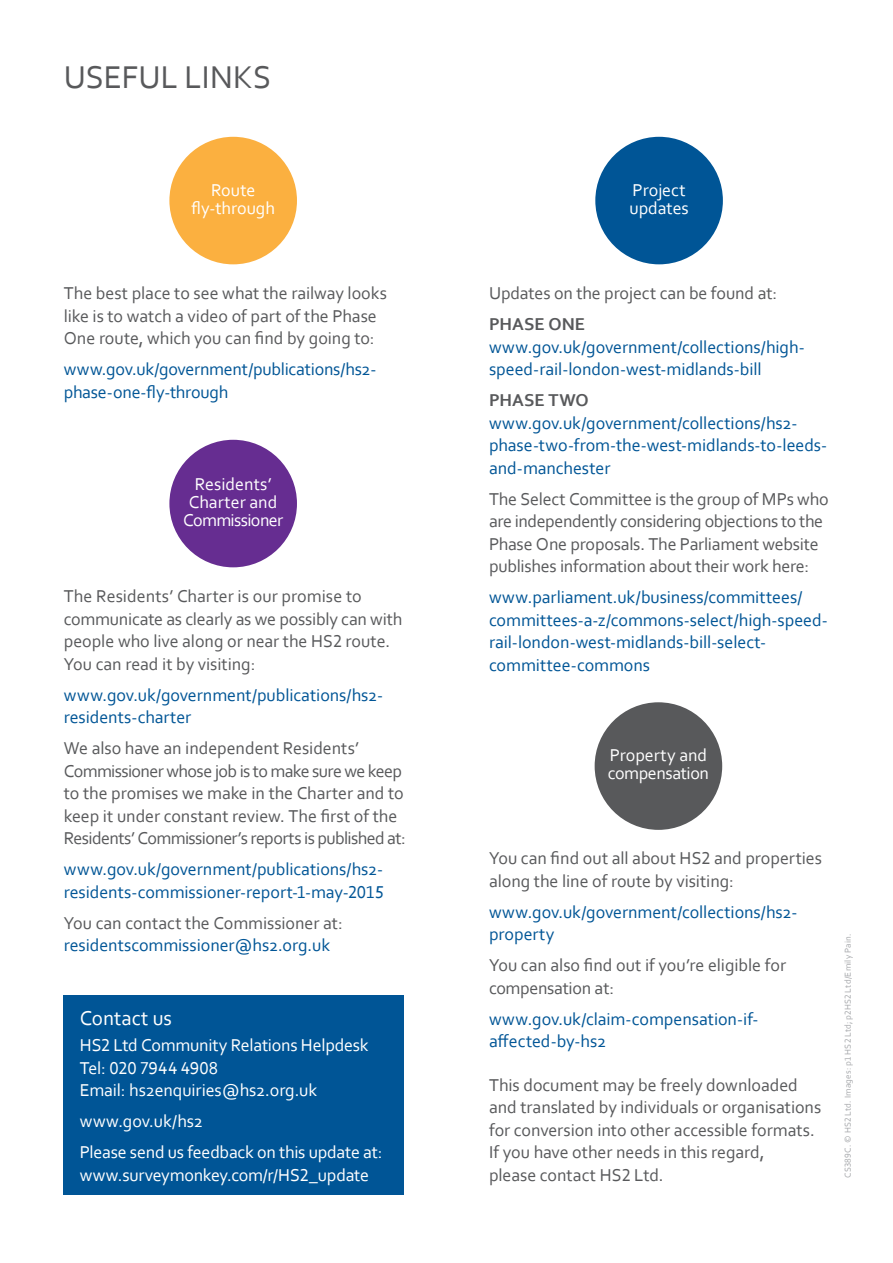
<style>
.page{position:relative;width:893px;height:1263px;background:#fff}
.page>*{position:absolute;margin:0;border:0;box-sizing:border-box;transform-origin:0 0}
.t1{font:33px "Corbel";color:#58595b}
.t2{font:21px "Corbel";letter-spacing:-.005em;color:#fff}
.t3{font:18px/22.5px "Corbel";letter-spacing:-.005em;color:#58595b}
.t4{font:18px/22.5px "Corbel";letter-spacing:-.005em;color:#005596}
.t5{font:18px/18px "Corbel";letter-spacing:-.01em;color:#fff}
.t6{font:700 18px "Corbel";letter-spacing:.005em;color:#58595b}
.t7{font:9px "Corbel";letter-spacing:.02em;color:#a7a9ac}
</style>
<div class="page">
<div style="left:169px;top:137px;width:128px;height:127px;background:#fbb040;border-radius:50%"></div>
<div style="left:169px;top:440px;width:128px;height:127px;background:#662d91;border-radius:50%"></div>
<div style="left:64px;top:995px;width:340px;height:200px;background:#005596"></div>
<div style="left:595px;top:137px;width:128px;height:127px;background:#005596;border-radius:50%"></div>
<div style="left:595px;top:702px;width:127px;height:128px;background:#58595b;border-radius:50%"></div>
<h1 class="t1" style="left:64px;top:57px;width:209px">USEFUL LINKS</h1>
<p class="t5" style="left:191px;top:180px;width:85px;text-align:center">Route fly-through</p>
<p class="t3" style="left:64px;top:281px;width:325px">The best place to see what the railway looks like is to watch a video of part of the Phase<br>One route, which you can find by going to:</p>
<p class="t4" style="left:64px;top:357px;width:314px">www.gov.uk/government/publications/hs2- phase-one-fly-through</p>
<p class="t5" style="left:183px;top:474px;width:102px;text-align:center">Residents’<br>Charter and<br>Commissioner</p>
<p class="t3" style="left:64px;top:584px;width:340px">The Residents’ Charter is our promise to communicate as clearly as we possibly can with people who live along or near the HS2 route.<br>You can read it by visiting:</p>
<p class="t4" style="left:64px;top:683px;width:321px">www.gov.uk/government/publications/hs2- residents-charter</p>
<p class="t3" style="left:64px;top:736px;width:344px">We also have an independent Residents’ Commissioner whose job is to make sure we keep to the promises we make in the Charter and to keep it under constant review. The first of the Residents’ Commissioner’s reports is published at:</p>
<p class="t4" style="left:64px;top:857px;width:321px">www.gov.uk/government/publications/hs2- residents-commissioner-report-1-may-2015</p>
<p class="t3" style="left:64px;top:911px;width:281px">You can contact the Commissioner at:</p>
<p class="t4" style="left:64px;top:933px;width:268px">residentscommissioner@hs2.org.uk</p>
<p class="t2" style="left:80px;top:1005px;width:94px">Contact us</p>
<p class="t5" style="left:80px;top:1034px;width:290px;line-height:22.5px">HS2 Ltd Community Relations Helpdesk<br>Tel: 020 7944 4908<br>Email: hs2enquiries@hs2.org.uk</p>
<p class="t5" style="left:80px;top:1105px;width:304px;line-height:31px">www.gov.uk/hs2<br>Please send us feedback on this update at:</p>
<p class="t5" style="left:80px;top:1165px;width:291px">www.surveymonkey.com/r/HS2_update</p>
<p class="t5" style="left:629px;top:180px;width:61px">Project updates</p>
<p class="t3" style="left:489px;top:281px;width:290px">Updates on the project can be found at:</p>
<p class="t6" style="left:489px;top:313px;width:98px">PHASE ONE</p>
<p class="t4" style="left:489px;top:335px;width:317px">www.gov.uk/government/collections/high&shy;speed-rail-london-west-midlands-bill</p>
<p class="t6" style="left:489px;top:389px;width:101px">PHASE TWO</p>
<p class="t4" style="left:489px;top:411px;width:340px">www.gov.uk/government/collections/hs2- phase-two-from-the-west-midlands-to-leeds&shy;and-manchester</p>
<p class="t3" style="left:489px;top:487px;width:341px">The Select Committee is the group of MPs who are independently considering objections to the Phase One proposals. The Parliament website publishes information about their work here:</p>
<p class="t4" style="left:489px;top:585px;width:340px">www.parliament.uk/business/committees/ committees-a-z/commons-select/high-speed&shy;rail-london-west-midlands-bill-select&shy;committee-commons</p>
<p class="t5" style="left:608px;top:746px;width:103px">Property and compensation</p>
<p class="t3" style="left:489px;top:847px;width:334px">You can find out all about HS2 and properties along the line of route by visiting:</p>
<p class="t4" style="left:489px;top:900px;width:310px">www.gov.uk/government/collections/hs2- property</p>
<p class="t3" style="left:489px;top:954px;width:299px">You can also find out if you’re eligible for compensation at:</p>
<p class="t4" style="left:489px;top:1007px;width:271px">www.gov.uk/claim-compensation-if&shy;affected-by-hs2</p>
<p class="t3" style="left:489px;top:1073px;width:334px">This document may be freely downloaded and translated by individuals or organisations for conversion into other accessible formats.<br>If you have other needs in this regard,<br>please contact HS2 Ltd.</p>
<p class="t7" style="left:842px;top:1178px;width:246px;rotate:-90deg">CS389C. © HS2 Ltd. Images: p1 HS2 Ltd; p2HS2 Ltd/Emily Pain.</p>
</div>
